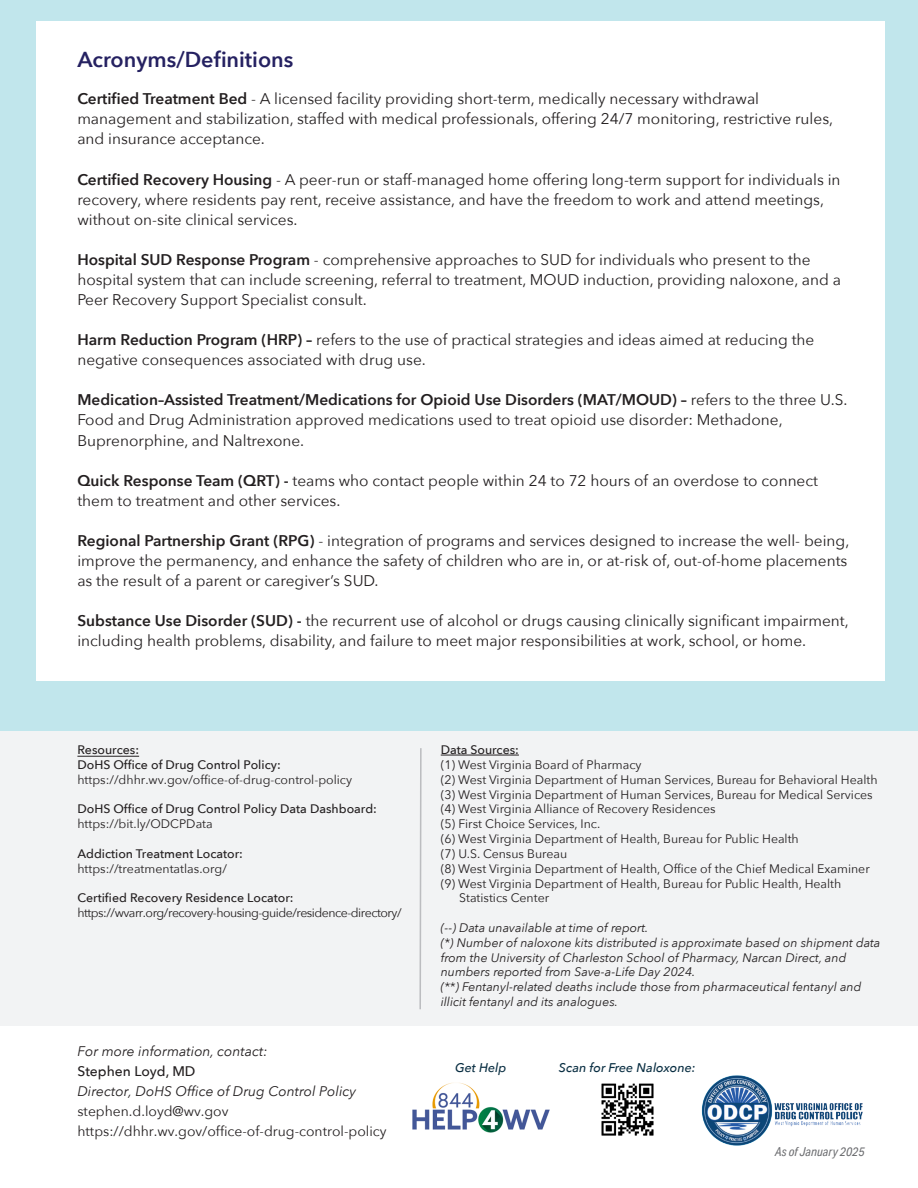
<style>
.page{position:relative;width:918px;height:1188px;background:#fff}
.page>*{position:absolute;margin:0;border:0;box-sizing:border-box;transform-origin:0 0}
.t1{font:600 21.6px "Avenir Next";color:#252161}
.t2{font:15.45px/20.1px "Avenir Next";color:#231f20}
.t3{font:13.95px/20.1px "Avenir Next";color:#231f20}
.t4{font:italic 500 12.6px "Avenir Next";color:#092e42}
.t5{font:12.3px/14.9px "Avenir Next";color:#231f20}
.t6{font:italic 12.3px/14.9px "Avenir Next";color:#231f20}
.t7{font:12.3px/14.9px "Avenir Next";letter-spacing:-.04em;color:#231f20}
.t8{font:500 12.3px/14.9px "Avenir Next";color:#231f20}
.t9{font:italic 12.3px "Aktiv Grotesk Cd";color:#6c6d70}
.s1{font-weight:600}
.s2{font-weight:500}
.s3{font-weight:400}
.s4{font-style:italic}
</style>
<div class="page">
<img style="left:701px;top:1075px;width:162px;height:71px">
<div style="left:0;top:0;width:918px;height:731px;background:#c1e6ec"></div>
<div style="left:0;top:731px;width:918px;height:295px;background:#f2f3f4"></div>
<hr style="left:441px;top:755px;width:78px;height:1px;background:#231f20">
<svg style="left:419px;top:748px;width:3px;height:262px"></svg>
<div style="left:36px;top:21px;width:848px;height:660px;background:#fff"></div>
<img style="left:412px;top:1083px;width:137px;height:49px">
<img style="left:601px;top:1083px;width:53px;height:53px">
<hr style="left:77px;top:756px;width:62px;height:1px;background:#231f20">
<p class="t1" style="left:77px;top:41px;width:218px">Acronyms/Definitions</p>
<p class="t2" style="left:77px;top:88px;width:757px"><span class="s1">Certified Treatment Bed</span> - A licensed facility providing short-term, medically necessary withdrawal management and stabilization, staffed with medical professionals, offering 24/7 monitoring, restrictive rules, and insurance acceptance.</p>
<p class="t2" style="left:77px;top:169px;width:765px"><span class="s1">Certified Recovery Housing</span> - A peer-run or staff-managed home offering long-term support for individuals in recovery, where residents pay rent, receive assistance, and have the freedom to work and attend meetings, without on-site clinical services.</p>
<p class="t2" style="left:77px;top:249px;width:765px"><span class="s1">Hospital SUD Response Program</span> - comprehensive approaches to SUD for individuals who present to the hospital system that can include screening, referral to treatment, MOUD induction, providing naloxone, and a<br>Peer Recovery Support Specialist consult.</p>
<p class="t2" style="left:77px;top:329px;width:739px"><span class="s1">Harm Reduction Program (HRP) –</span> refers to the use of practical strategies and ideas aimed at reducing the negative consequences associated with drug use.</p>
<p class="t2" style="left:77px;top:389px;width:772px"><span class="s1">Medication–Assisted Treatment/Medications for Opioid Use Disorders (MAT/MOUD) –</span> refers to the three U.S.<br>Food and Drug Administration approved medications used to treat opioid use disorder: Methadone,<br>Buprenorphine, and Naltrexone.</p>
<p class="t2" style="left:77px;top:470px;width:742px"><span class="s1">Quick Response Team (QRT) -</span> teams who contact people within 24 to 72 hours of an overdose to connect them to treatment and other services.</p>
<p class="t2" style="left:77px;top:530px;width:773px"><span class="s1">Regional Partnership Grant (RPG)</span> - integration of programs and services designed to increase the well- being, improve the permanency, and enhance the safety of children who are in, or at-risk of, out-of-home placements as the result of a parent or caregiver’s SUD.</p>
<p class="t2" style="left:77px;top:610px;width:773px"><span class="s1">Substance Use Disorder (SUD) -</span> the recurrent use of alcohol or drugs causing clinically significant impairment, including health problems, disability, and failure to meet major responsibilities at work, school, or home.</p>
<p class="t5" style="left:77px;top:742px;width:276px"><span class="s2">Resources:<br>DoHS Office of Drug Control Policy: </span>https://dhhr.wv.gov/office-of-drug-control-policy</p>
<p class="t8" style="left:77px;top:801px;width:301px">DoHS Office of Drug Control Policy Data Dashboard: <span class="s3">https://bit.ly/ODCPData</span></p>
<p class="t5" style="left:77px;top:846px;width:167px"><span class="s2">Addiction Treatment Locator: </span>https://treatmentatlas.org/</p>
<p class="t7" style="left:77px;top:890px;width:326px"><span class="s2">Certified Recovery Residence Locator: </span>https://wvarr.org/recovery-housing-guide/residence-directory/</p>
<p class="t3" style="left:77px;top:1041px;width:311px"><span class="s4">For more information, contact:<br></span><span class="s2">Stephen Loyd, MD<br></span><span class="s4">Director, DoHS Office of Drug Control Policy </span>stephen.d.loyd@wv.gov https://dhhr.wv.gov/office-of-drug-control-policy</p>
<p class="t8" style="left:441px;top:742px;width:80px">Data Sources:</p>
<p class="t5" style="left:441px;top:757px;width:202px">(1) West Virginia Board of Pharmacy</p>
<p class="t5" style="left:441px;top:772px;width:438px">(2) West Virginia Department of Human Services, Bureau for Behavioral Health</p>
<p class="t5" style="left:441px;top:786px;width:434px">(3) West Virginia Department of Human Services, Bureau for Medical Services</p>
<p class="t5" style="left:441px;top:801px;width:276px">(4) West Virginia Alliance of Recovery Residences</p>
<p class="t5" style="left:441px;top:816px;width:161px">(5) First Choice Services, Inc.</p>
<p class="t5" style="left:441px;top:831px;width:360px">(6) West Virginia Department of Health, Bureau for Public Health</p>
<p class="t5" style="left:441px;top:846px;width:128px">(7) U.S. Census Bureau</p>
<p class="t5" style="left:441px;top:860px;width:431px">(8) West Virginia Department of Health, Office of the Chief Medical Examiner</p>
<p class="t5" style="left:441px;top:875px;width:402px">(9) West Virginia Department of Health, Bureau for Public Health, Health</p>
<p class="t5" style="left:459px;top:890px;width:91px">Statistics Center</p>
<p class="t6" style="left:441px;top:920px;width:441px">(--) Data unavailable at time of report.<br>(*) Number of naloxone kits distributed is approximate based on shipment data from the University of Charleston School of Pharmacy, Narcan Direct, and numbers reported from Save-a-Life Day 2024.<br>(**) Fentanyl-related deaths include those from pharmaceutical fentanyl and illicit fentanyl and its analogues.</p>
<p class="t4" style="left:455px;top:1057px;width:53px">Get Help</p>
<p class="t4" style="left:559px;top:1057px;width:138px">Scan for Free Naloxone:</p>
<p class="t9" style="left:775px;top:1145px;width:91px">As of January 2025</p>
</div>
